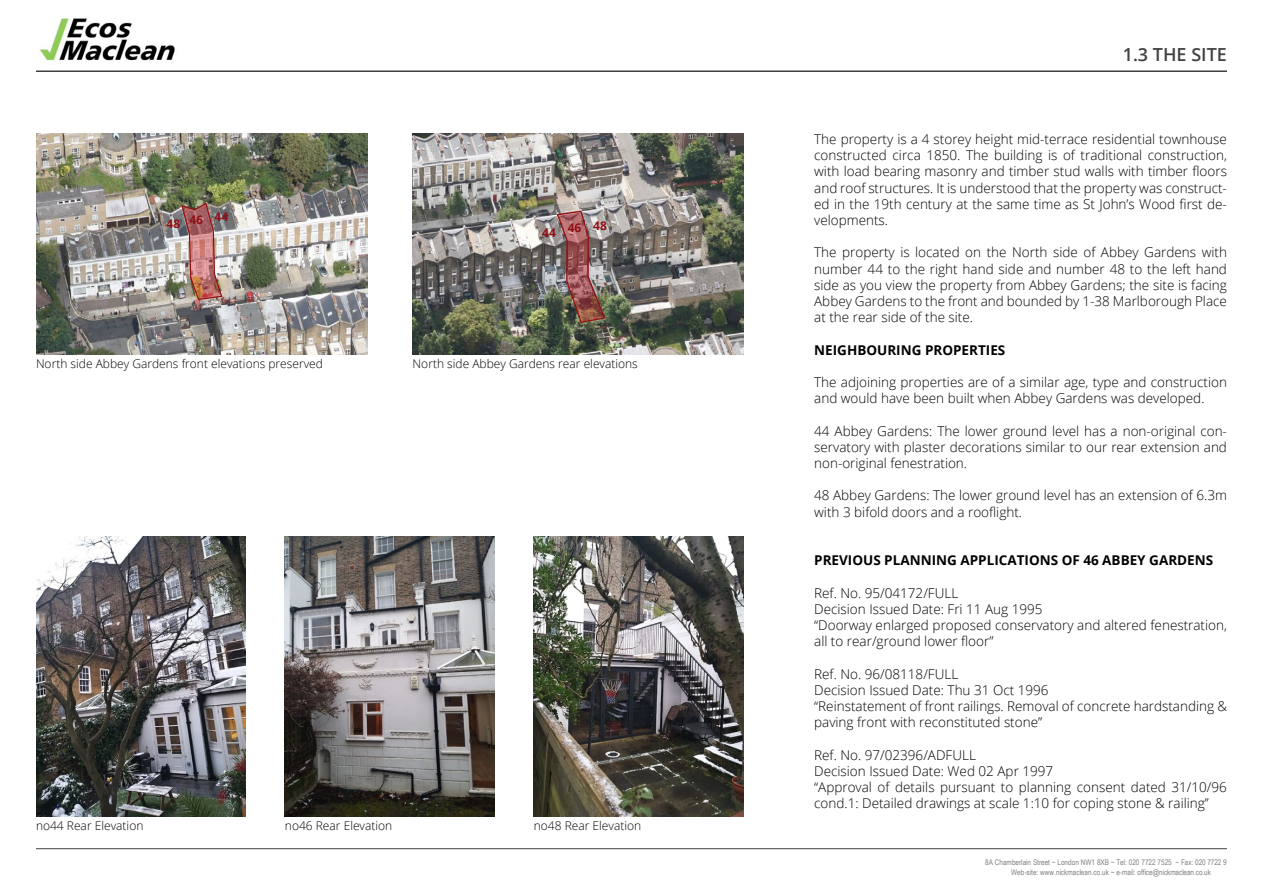
<style>
.page{position:relative;width:1263px;height:893px;background:#fff}
.page>*{position:absolute;margin:0;border:0;box-sizing:border-box;transform-origin:0 0}
.t1{font:600 18px "Open Sans";color:#414042}
.t2{font:300 13.5px/16.2px "Open Sans";color:#000}
.t3{font:700 13.5px "Open Sans";color:#000}
.t4{font:300 12px "Open Sans";color:#000}
.t5{font:700 12px "Open Sans";color:#8e1013}
.t6{font:7.8px "Arial Narrow";letter-spacing:-.005em;color:#808080}
</style>
<div class="page">
<img style="left:40px;top:18px;width:135px;height:43px">
<hr style="left:36px;top:71px;width:1191px;height:1px;background:#414042">
<hr style="left:36px;top:848px;width:1191px;height:1px;background:#414042">
<img style="left:36px;top:134px;width:331px;height:220px">
<img style="left:181px;top:202px;width:42px;height:99px">
<img style="left:413px;top:134px;width:331px;height:220px">
<img style="left:556px;top:210px;width:50px;height:114px">
<img style="left:36px;top:536px;width:210px;height:280px">
<img style="left:285px;top:536px;width:210px;height:280px">
<img style="left:534px;top:536px;width:210px;height:280px">
<p class="t5" style="left:215px;top:208px;width:15px">44</p>
<p class="t5" style="left:189px;top:211px;width:15px">46</p>
<p class="t5" style="left:166px;top:215px;width:15px">48</p>
<p class="t5" style="left:593px;top:217px;width:15px">48</p>
<p class="t5" style="left:568px;top:219px;width:15px">46</p>
<p class="t5" style="left:542px;top:224px;width:15px">44</p>
<p class="t4" style="left:36px;top:355px;width:288px">North side Abbey Gardens front elevations preserved</p>
<p class="t4" style="left:413px;top:355px;width:227px">North side Abbey Gardens rear elevations</p>
<p class="t4" style="left:36px;top:817px;width:109px">no44 Rear Elevation</p>
<p class="t4" style="left:285px;top:817px;width:109px">no46 Rear Elevation</p>
<p class="t4" style="left:534px;top:817px;width:109px">no48 Rear Elevation</p>
<h1 class="t1" style="left:1123px;top:42px;width:106px">1.3 THE SITE</h1>
<p class="t2" style="left:814px;top:131px;width:414px;text-align:justify">The property is a 4 storey height mid-terrace residential townhouse constructed circa 1850. The building is of traditional construction, with load bearing masonry and timber stud walls with timber floors and roof structures. It is understood that the property was construct&shy;ed in the 19th century at the same time as St John’s Wood first de&shy;velopments.</p>
<p class="t2" style="left:814px;top:244px;width:414px;text-align:justify">The property is located on the North side of Abbey Gardens with number 44 to the right hand side and number 48 to the left hand side as you view the property from Abbey Gardens; the site is facing Abbey Gardens to the front and bounded by 1-38 Marlborough Place at the rear side of the site.</p>
<p class="t3" style="left:814px;top:340px;width:193px">NEIGHBOURING PROPERTIES</p>
<p class="t2" style="left:814px;top:374px;width:414px">The adjoining properties are of a similar age, type and construction and would have been built when Abbey Gardens was developed.</p>
<p class="t2" style="left:814px;top:422px;width:414px;text-align:justify">44 Abbey Gardens: The lower ground level has a non-original con&shy;servatory with plaster decorations similar to our rear extension and non-original fenestration.</p>
<p class="t2" style="left:814px;top:487px;width:414px">48 Abbey Gardens: The lower ground level has an extension of 6.3m with 3 bifold doors and a rooflight.</p>
<p class="t3" style="left:814px;top:551px;width:400px">PREVIOUS PLANNING APPLICATIONS OF 46 ABBEY GARDENS</p>
<p class="t2" style="left:814px;top:584px;width:414px">Ref. No. 95/04172/FULL<br>Decision Issued Date: Fri 11 Aug 1995<br>“Doorway enlarged proposed conservatory and altered fenestration, all to rear/ground lower floor”</p>
<p class="t2" style="left:814px;top:665px;width:414px">Ref. No. 96/08118/FULL<br>Decision Issued Date: Thu 31 Oct 1996<br>“Reinstatement of front railings. Removal of concrete hardstanding &amp; paving front with reconstituted stone”</p>
<p class="t2" style="left:814px;top:746px;width:414px">Ref. No. 97/02396/ADFULL<br>Decision Issued Date: Wed 02 Apr 1997<br>“Approval of details pursuant to planning consent dated 31/10/96 cond.1: Detailed drawings at scale 1:10 for coping stone &amp; railing’’</p>
<p class="t6" style="left:985px;top:856px;width:253px">8A Chamberlain Street ~ London NW1 8XB ~ Tel: 020 7722 7525 ~ Fax: 020 7722 9711</p>
<p class="t6" style="left:1011px;top:866px;width:201px">Web-site: www.nickmaclean.co.uk ~ e-mail: office@nickmaclean.co.uk</p>
</div>
